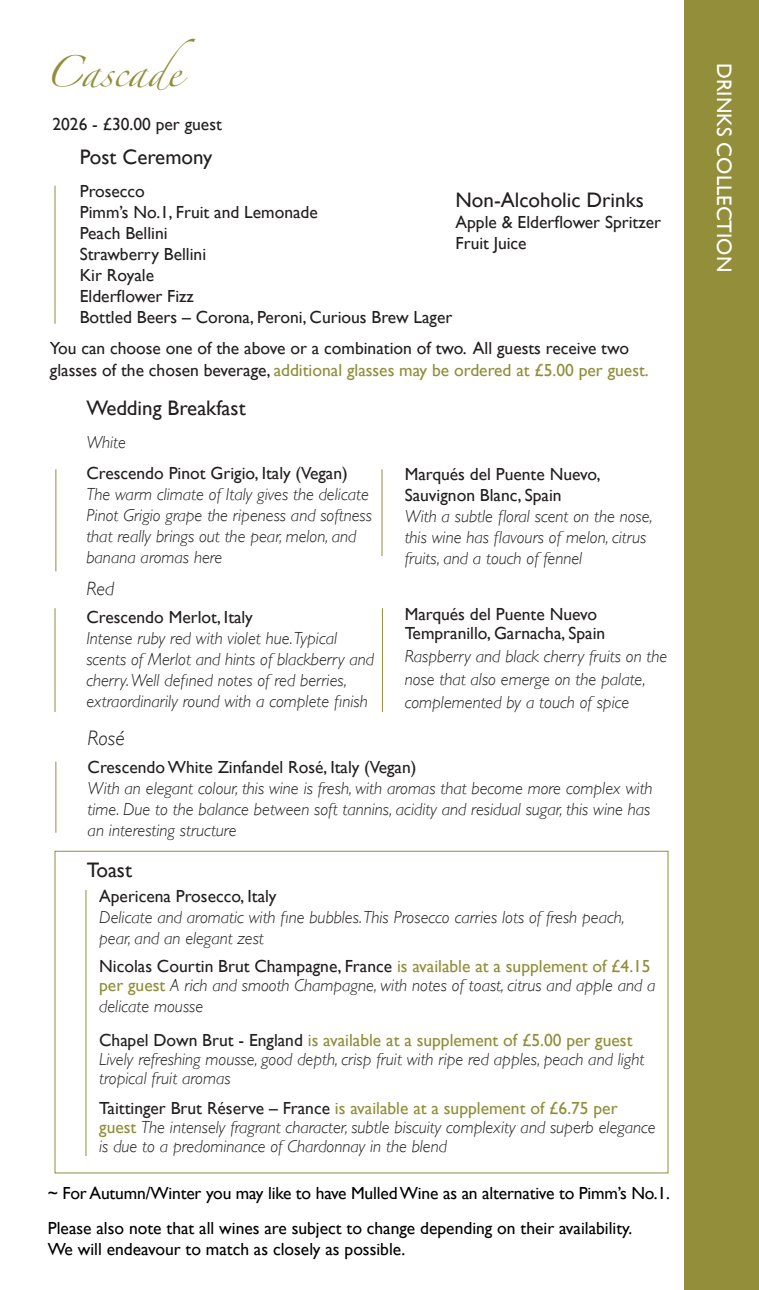
<style>
.page{position:relative;width:759px;height:1290px;background:#fff}
.page>*{position:absolute;margin:0;border:0;box-sizing:border-box;transform-origin:0 0}
.t1{font:28px "Zapfino";color:#928e3a}
.t2{font:21px "Gill Sans";color:#231f20}
.t3{font:21px "Gill Sans";color:#fff}
.t4{font:italic 300 21px "Gill Sans";color:#231f20}
.t5{font:italic 300 19.25px "Gill Sans";color:#231f20}
.t6{font:italic 300 17.5px/21px "Gill Sans";color:#231f20}
.t7{font:17.5px/22.8px "Gill Sans";color:#231f20}
.t8{font:17.5px "Gill Sans";color:#000001}
.t9{font:17.5px "Gill Sans";color:#8f8d38}
.s1{color:#8f8d38}
.s2{font-weight:400;font-style:normal}
.s3{font-weight:400;font-style:normal;color:#8f8e39}
.s4{color:#231f20}
</style>
<div class="page">
<hr style="left:55px;top:186px;width:1px;height:138px;background:#928e3a">
<hr style="left:55px;top:469px;width:1px;height:102px;background:#928e3a">
<hr style="left:55px;top:608px;width:1px;height:104px;background:#928e3a">
<hr style="left:55px;top:761px;width:1px;height:72px;background:#928e3a">
<hr style="left:382px;top:469px;width:1px;height:87px;background:#928e3a">
<hr style="left:382px;top:608px;width:1px;height:104px;background:#928e3a">
<hr style="left:86px;top:890px;width:1px;height:266px;background:#928e3a">
<div style="left:685px;top:0;width:74px;height:1290px;background:#928e3a"></div>
<p class="t1" style="left:45px;top:60px;width:152px">Cascade</p>
<p class="t7" style="left:52px;top:112px;width:171px">2026 - £30.00 per guest</p>
<p class="t2" style="left:80px;top:144px;width:134px">Post Ceremony</p>
<p class="t7" style="left:80px;top:179px;width:67px">Prosecco</p>
<p class="t7" style="left:80px;top:200px;width:240px">Pimm’s No.1, Fruit and Lemonade</p>
<p class="t7" style="left:80px;top:221px;width:89px">Peach Bellini</p>
<p class="t7" style="left:80px;top:242px;width:128px">Strawberry Bellini</p>
<p class="t7" style="left:80px;top:263px;width:76px">Kir Royale</p>
<p class="t7" style="left:80px;top:284px;width:116px">Elderflower Fizz</p>
<p class="t7" style="left:80px;top:305px;width:374px">Bottled Beers – Corona, Peroni, Curious Brew Lager</p>
<p class="t2" style="left:456px;top:187px;width:190px">Non-Alcoholic Drinks</p>
<p class="t7" style="left:456px;top:210px;width:207px">Apple &amp; Elderflower Spritzer</p>
<p class="t7" style="left:456px;top:231px;width:73px">Fruit Juice</p>
<p class="t7" style="left:50px;top:336px;width:600px">You can choose one of the above or a combination of two. All guests receive two glasses of the chosen beverage, <span class="s1">additional glasses may be ordered at £5.00 per guest.</span></p>
<p class="t2" style="left:86px;top:395px;width:161px">Wedding Breakfast</p>
<p class="t6" style="left:86px;top:431px;width:41px">White</p>
<p class="t7" style="left:86px;top:462px;width:263px">Crescendo Pinot Grigio, Italy (Vegan)</p>
<p class="t6" style="left:86px;top:484px;width:287px">The warm climate of Italy gives the delicate Pinot Grigio grape the ripeness and softness that really brings out the pear, melon, and banana aromas here</p>
<p class="t5" style="left:86px;top:577px;width:29px">Red</p>
<p class="t7" style="left:86px;top:605px;width:168px">Crescendo Merlot, Italy</p>
<p class="t6" style="left:86px;top:627px;width:289px">Intense ruby red with violet hue. Typical scents of Merlot and hints of blackberry and cherry. Well defined notes of red berries, extraordinarily round with a complete finish</p>
<p class="t7" style="left:405px;top:464px;width:197px;line-height:21px">Marqués del Puente Nuevo,<br>Sauvignon Blanc, Spain</p>
<p class="t6" style="left:405px;top:506px;width:249px">With a subtle floral scent on the nose, this wine has flavours of melon, citrus fruits, and a touch of fennel</p>
<p class="t7" style="left:405px;top:604px;width:202px;line-height:19.2px">Marqués del Puente Nuevo<br>Tempranillo, Garnacha, Spain</p>
<p class="t6" style="left:405px;top:645px;width:264px;line-height:22.8px">Raspberry and black cherry fruits on the nose that also emerge on the palate, complemented by a touch of spice</p>
<p class="t4" style="left:88px;top:726px;width:39px">Rosé</p>
<p class="t7" style="left:88px;top:755px;width:330px">Crescendo White Zinfandel Rosé, Italy (Vegan)</p>
<p class="t6" style="left:88px;top:777px;width:567px">With an elegant colour, this wine is fresh, with aromas that become more complex with time. Due to the balance between soft tannins, acidity and residual sugar, this wine has an interesting structure</p>
<p class="t2" style="left:87px;top:857px;width:47px">Toast</p>
<p class="t7" style="left:99px;top:884px;width:179px">Apericena Prosecco, Italy</p>
<p class="t6" style="left:99px;top:907px;width:527px">Delicate and aromatic with fine bubbles. This Prosecco carries lots of fresh peach, pear, and an elegant zest</p>
<p class="t6" style="left:99px;top:956px;width:558px;line-height:19.2px"><span class="s2">Nicolas Courtin Brut Champagne, France</span> <span class="s3">is available at a supplement of £4.15 per guest</span> A rich and smooth Champagne, with notes of toast, citrus and apple and a</p>
<p class="t6" style="left:99px;top:996px;width:106px">delicate mousse</p>
<p class="t9" style="left:99px;top:1029px;width:535px"><span class="s4">Chapel Down Brut - England</span> is available at a supplement of £5.00 per guest</p>
<p class="t6" style="left:99px;top:1049px;width:547px;line-height:19.2px">Lively refreshing mousse, good depth, crisp fruit with ripe red apples, peach and light tropical fruit aromas</p>
<p class="t6" style="left:99px;top:1098px;width:558px;line-height:19.2px"><span class="s2">Taittinger Brut Réserve – France</span> <span class="s3">is available at a supplement of £6.75 per guest</span> The intensely fragrant character, subtle biscuity complexity and superb elegance is due to a predominance of Chardonnay in the blend</p>
<p class="t8" style="left:48px;top:1183px;width:624px">~ For Autumn/Winter you may like to have Mulled Wine as an alternative to Pimm’s No.1.</p>
<p class="t8" style="left:48px;top:1218px;width:586px">Please also note that all wines are subject to change depending on their availability.</p>
<p class="t8" style="left:48px;top:1239px;width:359px">We will endeavour to match as closely as possible.</p>
<p class="t3" style="left:737px;top:63px;width:211px;rotate:90deg">DRINKS COLLECTION</p>
</div>
